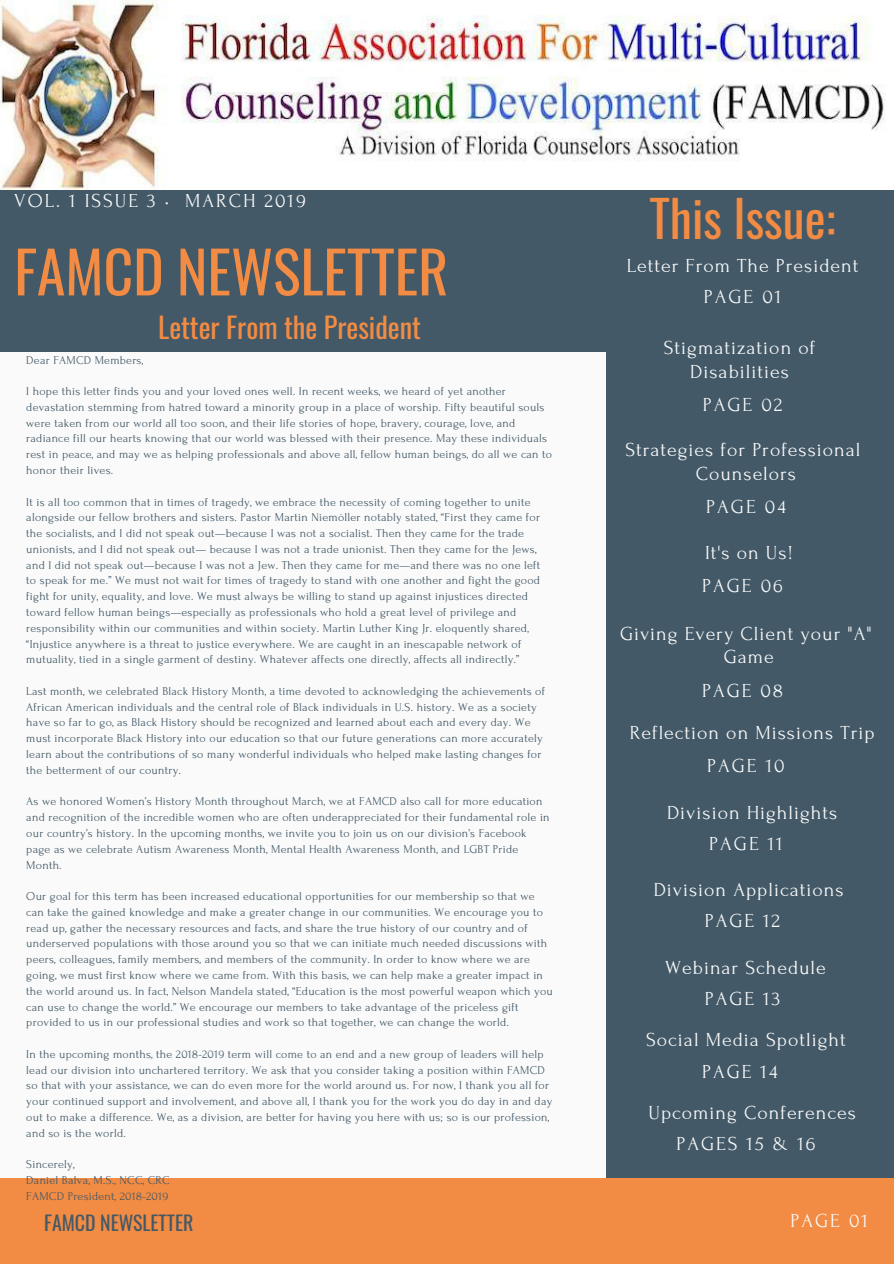
<style>
.page{position:relative;width:894px;height:1264px;background:#fff}
.page>*{position:absolute;margin:0;border:0;box-sizing:border-box;transform-origin:0 0}
.t1{font:57.75px "Oswald";color:#f28b43}
.t2{font:49.65px "Oswald";color:#f28b43}
.t3{font:28.35px "Oswald";color:#f28b43}
.t4{font:19.8px/31px "Forum";letter-spacing:.05em;color:#fafafa;text-align:center}
.t5{font:19.8px/33.8px "Forum";letter-spacing:.1em;color:#fafafa}
.t6{font:19.8px "Oswald";color:#435967}
.t7{font:12px/15.8px "Forum";letter-spacing:.02em;color:#435967}
</style>
<div class="page">
<div style="left:0;top:0;width:893px;height:1263px;background:#fafafa"></div>
<div style="left:606px;top:185px;width:287px;height:992px;background:#435967"></div>
<div style="left:0;top:185px;width:606px;height:166px;background:#435967"></div>
<div style="left:0;top:1178px;width:893px;height:85px;background:#f28b43"></div>
<img style="left:0;top:0;width:893px;height:189px">
<h3 class="t5" style="left:14px;top:184px;width:293px">VOL. 1 ISSUE 3 • MARCH 2019</h3>
<h2 class="t2" style="left:649px;top:180px;width:187px">This Issue:</h2>
<h3 class="t4" style="left:626px;top:250px;width:233px;line-height:31.5px">Letter From The President<br>PAGE 01</h3>
<h1 class="t1" style="left:14px;top:226px;width:435px">FAMCD NEWSLETTER</h1>
<h3 class="t3" style="left:158px;top:305px;width:264px">Letter From the President</h3>
<p class="t7" style="left:26px;top:352px;width:118px">Dear FAMCD Members,</p>
<p class="t7" style="left:26px;top:383px;width:527px">I hope this letter finds you and your loved ones well. In recent weeks, we heard of yet another devastation stemming from hatred toward a minority group in a place of worship. Fifty beautiful souls were taken from our world all too soon, and their life stories of hope, bravery, courage, love, and radiance fill our hearts knowing that our world was blessed with their presence. May these individuals rest in peace, and may we as helping professionals and above all, fellow human beings, do all we can to honor their lives.</p>
<p class="t7" style="left:26px;top:494px;width:515px">It is all too common that in times of tragedy, we embrace the necessity of coming together to unite alongside our fellow brothers and sisters. Pastor Martin Niemöller notably stated, “First they came for the socialists, and I did not speak out—because I was not a socialist. Then they came for the trade unionists, and I did not speak out— because I was not a trade unionist. Then they came for the Jews, and I did not speak out—because I was not a Jew. Then they came for me—and there was no one left to speak for me.” We must not wait for times of tragedy to stand with one another and fight the good fight for unity, equality, and love. We must always be willing to stand up against injustices directed toward fellow human beings—especially as professionals who hold a great level of privilege and responsibility within our communities and within society. Martin Luther King Jr. eloquently shared, “Injustice anywhere is a threat to justice everywhere. We are caught in an inescapable network of mutuality, tied in a single garment of destiny. Whatever affects one directly, affects all indirectly.”</p>
<p class="t7" style="left:26px;top:683px;width:520px">Last month, we celebrated Black History Month, a time devoted to acknowledging the achievements of African American individuals and the central role of Black individuals in U.S. history. We as a society have so far to go, as Black History should be recognized and learned about each and every day. We must incorporate Black History into our education so that our future generations can more accurately learn about the contributions of so many wonderful individuals who helped make lasting changes for the betterment of our country.</p>
<p class="t7" style="left:26px;top:793px;width:524px">As we honored Women’s History Month throughout March, we at FAMCD also call for more education and recognition of the incredible women who are often underappreciated for their fundamental role in our country’s history. In the upcoming months, we invite you to join us on our division’s Facebook page as we celebrate Autism Awareness Month, Mental Health Awareness Month, and LGBT Pride Month.</p>
<p class="t7" style="left:26px;top:888px;width:528px">Our goal for this term has been increased educational opportunities for our membership so that we can take the gained knowledge and make a greater change in our communities. We encourage you to read up, gather the necessary resources and facts, and share the true history of our country and of underserved populations with those around you so that we can initiate much needed discussions with peers, colleagues, family members, and members of the community. In order to know where we are going, we must first know where we came from. With this basis, we can help make a greater impact in the world around us. In fact, Nelson Mandela stated, “Education is the most powerful weapon which you can use to change the world.” We encourage our members to take advantage of the priceless gift provided to us in our professional studies and work so that together, we can change the world.</p>
<p class="t7" style="left:26px;top:1046px;width:527px">In the upcoming months, the 2018-2019 term will come to an end and a new group of leaders will help lead our division into unchartered territory. We ask that you consider taking a position within FAMCD so that with your assistance, we can do even more for the world around us. For now, I thank you all for your continued support and involvement, and above all, I thank you for the work you do day in and day out to make a difference. We, as a division, are better for having you here with us; so is our profession, and so is the world.</p>
<p class="t7" style="left:26px;top:1156px;width:145px">Sincerely,<br>Daniel Balva, M.S., NCC, CRC<br>FAMCD President, 2018-2019</p>
<h3 class="t4" style="left:663px;top:336px;width:153px;line-height:23.7px">Stigmatization of<br>Disabilities</h3>
<h3 class="t4" style="left:702px;top:390px;width:81px">PAGE 02</h3>
<h3 class="t4" style="left:625px;top:438px;width:236px;line-height:23.7px">Strategies for Professional<br>Counselors</h3>
<h3 class="t4" style="left:706px;top:492px;width:81px">PAGE 04</h3>
<h3 class="t5" style="left:702px;top:535px;width:92px">It's on Us!<br>PAGE 06</h3>
<h3 class="t4" style="left:619px;top:622px;width:253px;line-height:23.7px">Giving Every Client your "A"<br>Game</h3>
<h3 class="t4" style="left:629px;top:670px;width:246px;line-height:41.4px;text-align:left;text-indent:72px">PAGE 08<br>Reflection on Missions Trip</h3>
<h3 class="t4" style="left:707px;top:751px;width:79px">PAGE 10</h3>
<h3 class="t4" style="left:709px;top:797px;width:129px;text-align:left;text-indent:-42px">Division Highlights<br>PAGE 11</h3>
<h3 class="t4" style="left:704px;top:874px;width:140px;text-align:left;text-indent:-51px">Division Applications<br>PAGE 12</h3>
<h3 class="t4" style="left:665px;top:952px;width:162px">Webinar Schedule<br>PAGE 13</h3>
<h3 class="t4" style="left:702px;top:1024px;width:145px;line-height:31.5px;text-align:left;text-indent:-56px">Social Media Spotlight<br>PAGE 14</h3>
<h3 class="t4" style="left:676px;top:1097px;width:181px;text-align:left;text-indent:-28px">Upcoming Conferences<br>PAGES 15 &amp; 16</h3>
<h3 class="t6" style="left:44px;top:1206px;width:150px">FAMCD NEWSLETTER</h3>
<h3 class="t4" style="left:790px;top:1205px;width:79px">PAGE 01</h3>
</div>
